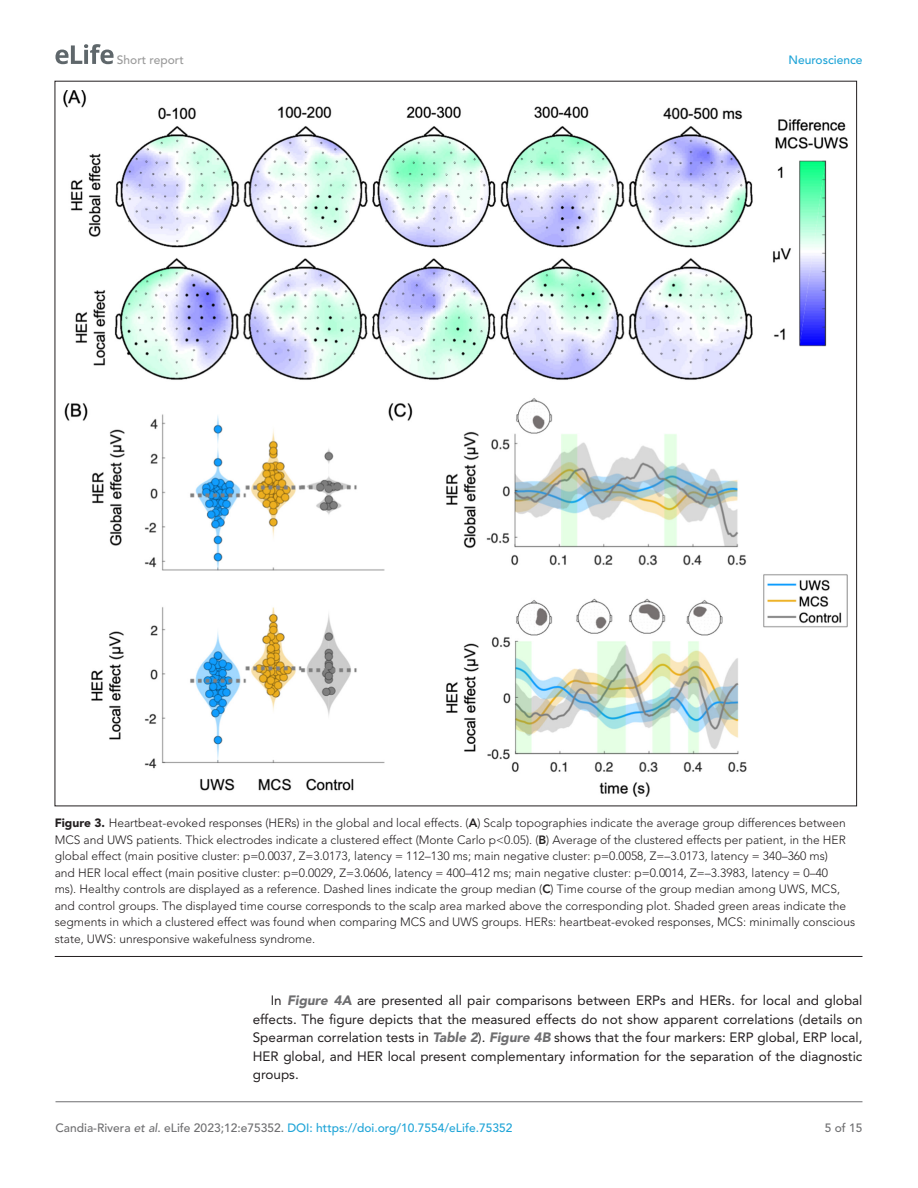
<style>
.page{position:relative;width:918px;height:1188px;background:#fff}
.page>*{position:absolute;margin:0;border:0;box-sizing:border-box;transform-origin:0 0}
.t1{font:13.5px/18.6px "Avenir LT Std";color:#231f20;text-align:justify}
.t2{font:300 12px/16.5px "Avenir LT Std";color:#231f20}
.t3{font:500 12px "Avenir LT Std";color:#1ea4d7}
.t4{font:500 12px "Avenir LT Std";color:#9a9a9a}
.t5{font:500 12px "Avenir LT Std";color:#6e6e70}
.s1{font-weight:900}
.s2{font-weight:800}
.s3{font-weight:900;font-style:italic;color:#6e6e70}
.s4{color:#6e6e70}
.s5{font-style:italic;color:#6e6e70}
</style>
<div class="page">
<svg style="left:55px;top:44px;width:59px;height:20px"></svg>
<hr style="left:56px;top:1101px;width:806px;height:1px;background:#6e6e70">
<hr style="left:55px;top:956px;width:807px;height:1px;background:#231f20">
<img style="left:64px;top:90px;width:784px;height:707px">
<p class="t4" style="left:117px;top:53px;width:68px">Short report</p>
<p class="t3" style="left:788px;top:53px;width:76px">Neuroscience</p>
<p class="t2" style="left:55px;top:815px;width:802px"><span class="s1">Figure 3.</span> Heartbeat-evoked responses (HERs) in the global and local effects. (<span class="s2">A</span>) Scalp topographies indicate the average group differences between MCS and UWS patients. Thick electrodes indicate a clustered effect (Monte Carlo p&lt;0.05). (<span class="s2">B</span>) Average of the clustered effects per patient, in the HER global effect (main positive cluster: p=0.0037, Z=3.0173, latency = 112–130 ms; main negative cluster: p=0.0058, Z=–3.0173, latency = 340–360 ms)<br>and HER local effect (main positive cluster: p=0.0029, Z=3.0606, latency = 400–412 ms; main negative cluster: p=0.0014, Z=–3.3983, latency = 0–40<br>ms). Healthy controls are displayed as a reference. Dashed lines indicate the group median (<span class="s2">C</span>) Time course of the group median among UWS, MCS, and control groups. The displayed time course corresponds to the scalp area marked above the corresponding plot. Shaded green areas indicate the segments in which a clustered effect was found when comparing MCS and UWS groups. HERs: heartbeat-evoked responses, MCS: minimally conscious state, UWS: unresponsive wakefulness syndrome.</p>
<p class="t1" style="left:253px;top:991px;width:611px;text-indent:18px">In <span class="s3">Figure 4A</span> are presented all pair comparisons between ERPs and HERs. for local and global effects. The figure depicts that the measured effects do not show apparent correlations (details on Spearman correlation tests in <span class="s3">Table 2</span>). <span class="s3">Figure 4B</span> shows that the four markers: ERP global, ERP local, HER global, and HER local present complementary information for the separation of the diagnostic groups.</p>
<p class="t3" style="left:56px;top:1121px;width:458px"><span class="s4">Candia-Rivera</span> <span class="s5">et al</span><span class="s4">. eLife 2023;12:e75352.</span> DOI: https://doi.org/10.7554/eLife.75352</p>
<p class="t5" style="left:825px;top:1121px;width:39px">5 of 15</p>
</div>
